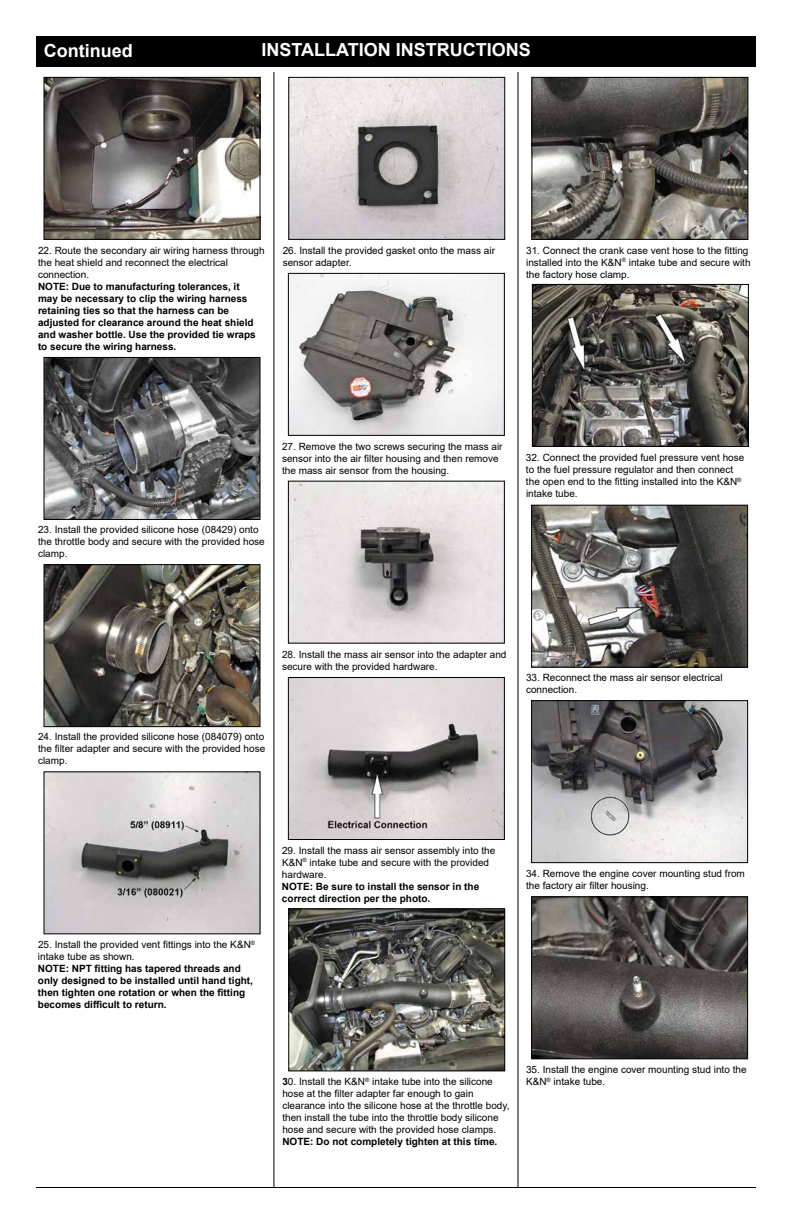
<style>
.page{position:relative;width:792px;height:1224px;background:#fff}
.page>*{position:absolute;margin:0;border:0;box-sizing:border-box;transform-origin:0 0}
.t1{font:700 18px "Arial";color:#fff}
.t2{font:10px/12px "Arial";color:#000}
.t3{font:700 10px/12px "Arial";color:#000}
.s1{font-weight:700}
</style>
<div class="page">
<div style="left:36px;top:36px;width:720px;height:31px;background:#000"></div>
<hr style="left:274px;top:72px;width:1px;height:1116px;background:#000">
<hr style="left:518px;top:72px;width:1px;height:1116px;background:#000">
<hr style="left:36px;top:1187px;width:720px;height:1px;background:#000">
<img style="left:46px;top:79px;width:212px;height:159px">
<div style="left:44px;top:77px;width:216px;height:163px;border:1px solid #000"></div>
<img style="left:46px;top:359px;width:212px;height:159px">
<div style="left:44px;top:357px;width:216px;height:163px;border:1px solid #000"></div>
<img style="left:46px;top:566px;width:212px;height:159px">
<div style="left:44px;top:564px;width:216px;height:163px;border:1px solid #000"></div>
<img style="left:46px;top:773px;width:212px;height:159px">
<img style="left:290px;top:79px;width:213px;height:159px">
<div style="left:288px;top:77px;width:217px;height:163px;border:1px solid #000"></div>
<img style="left:290px;top:275px;width:213px;height:159px">
<div style="left:288px;top:273px;width:217px;height:163px;border:1px solid #000"></div>
<img style="left:290px;top:483px;width:213px;height:159px">
<div style="left:288px;top:481px;width:217px;height:163px;border:1px solid #000"></div>
<img style="left:290px;top:679px;width:213px;height:159px">
<div style="left:288px;top:677px;width:217px;height:163px;border:1px solid #000"></div>
<img style="left:290px;top:911px;width:213px;height:158px">
<div style="left:288px;top:909px;width:217px;height:162px;border:1px solid #000"></div>
<img style="left:534px;top:79px;width:212px;height:159px">
<div style="left:532px;top:77px;width:216px;height:163px;border:1px solid #000"></div>
<img style="left:534px;top:286px;width:213px;height:159px">
<div style="left:532px;top:284px;width:217px;height:163px;border:1px solid #000"></div>
<img style="left:533px;top:507px;width:213px;height:159px">
<div style="left:531px;top:505px;width:217px;height:163px;border:1px solid #000"></div>
<img style="left:533px;top:702px;width:213px;height:159px">
<div style="left:531px;top:700px;width:217px;height:163px;border:1px solid #000"></div>
<img style="left:533px;top:898px;width:213px;height:159px">
<div style="left:531px;top:896px;width:217px;height:163px;border:1px solid #000"></div>
<h1 class="t1" style="left:44px;top:38px;width:90px">Continued</h1>
<h1 class="t1" style="left:261px;top:37px;width:271px">INSTALLATION INSTRUCTIONS</h1>
<p class="t2" style="left:38px;top:245px;width:228px">22. Route the secondary air wiring harness through the heat shield and reconnect the electrical connection.</p>
<p class="t3" style="left:38px;top:281px;width:219px">NOTE: Due to manufacturing tolerances, it may be necessary to clip the wiring harness retaining ties so that the harness can be adjusted for clearance around the heat shield and washer bottle. Use the provided tie wraps to secure the wiring harness.</p>
<p class="t2" style="left:283px;top:244px;width:214px">26. Install the provided gasket onto the mass air sensor adapter.</p>
<p class="t2" style="left:526px;top:244px;width:226px">31. Connect the crank case vent hose to the fitting installed into the K&amp;N<sup>®</sup> intake tube and secure with the factory hose clamp.</p>
<p class="t2" style="left:282px;top:440px;width:222px">27. Remove the two screws securing the mass air sensor into the air filter housing and then remove the mass air sensor from the housing.</p>
<p class="t2" style="left:38px;top:524px;width:228px">23. Install the provided silicone hose (08429) onto the throttle body and secure with the provided hose clamp.</p>
<p class="t2" style="left:526px;top:452px;width:220px">32. Connect the provided fuel pressure vent hose to the fuel pressure regulator and then connect the open end to the fitting installed into the K&amp;N<sup>® </sup>intake tube.</p>
<p class="t2" style="left:282px;top:649px;width:226px">28. Install the mass air sensor into the adapter and secure with the provided hardware.</p>
<p class="t2" style="left:38px;top:731px;width:229px;text-align:justify">24. Install the provided silicone hose (084079) onto the filter adapter and secure with the provided hose clamp.</p>
<p class="t2" style="left:526px;top:672px;width:198px">33. Reconnect the mass air sensor electrical connection.</p>
<p class="t2" style="left:38px;top:938px;width:219px">25. Install the provided vent fittings into the K&amp;N<sup>® </sup>intake tube as shown.</p>
<p class="t3" style="left:38px;top:962px;width:217px">NOTE: NPT fitting has tapered threads and only designed to be installed until hand tight, then tighten one rotation or when the fitting becomes difficult to return.</p>
<p class="t2" style="left:282px;top:844px;width:215px">29. Install the mass air sensor assembly into the<br>K&amp;N<sup>®</sup> intake tube and secure with the provided hardware.</p>
<p class="t3" style="left:282px;top:880px;width:199px">NOTE: Be sure to install the sensor in the correct direction per the photo.</p>
<p class="t2" style="left:526px;top:868px;width:220px">34. Remove the engine cover mounting stud from the factory air filter housing.</p>
<p class="t2" style="left:282px;top:1075px;width:229px"><span class="s1">3</span>0. Install the K&amp;N<sup>®</sup> intake tube into the silicone hose at the filter adapter far enough to gain clearance into the silicone hose at the throttle body, then install the tube into the throttle body silicone hose and secure with the provided hose clamps.</p>
<p class="t3" style="left:282px;top:1136px;width:217px">NOTE: Do not completely tighten at this time.</p>
<p class="t2" style="left:526px;top:1064px;width:222px">35. Install the engine cover mounting stud into the<br>K&amp;N<sup>®</sup> intake tube.</p>
</div>
